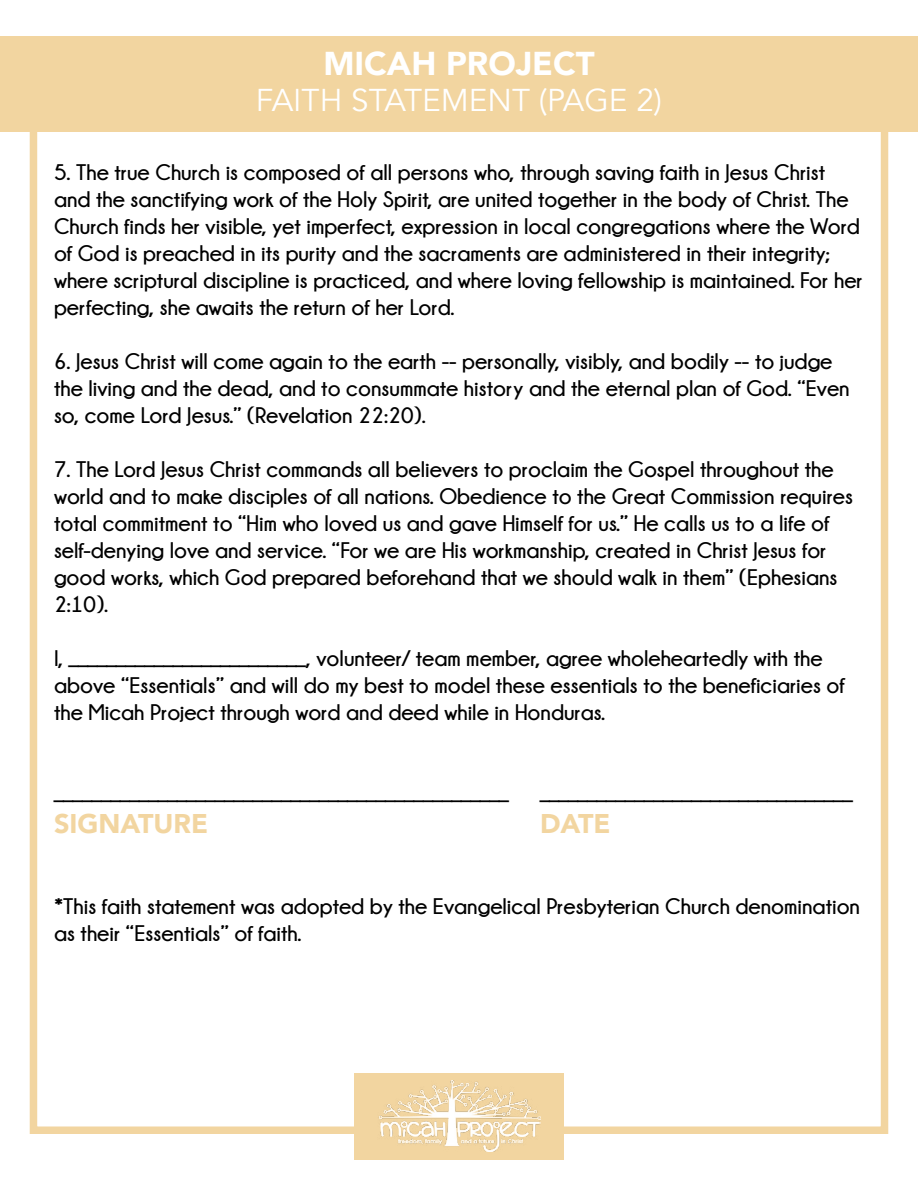
<style>
.page{position:relative;width:918px;height:1188px;background:#fff}
.page>*{position:absolute;margin:0;border:0;box-sizing:border-box;transform-origin:0 0}
.t1{font:900 33px "Avenir";color:#fff}
.t2{font:31.5px "Avenir";color:#fff}
.t3{font:900 27px "Avenir";color:#f2d5a0}
.t4{font:700 22.5px/27px "Champagne&Limousines";color:#000}
</style>
<div class="page">
<div style="left:30px;top:74px;width:858px;height:1060px;border:8px solid #f2d5a0"></div>
<div style="left:0;top:37px;width:918px;height:95px;background:#f2d5a0"></div>
<div style="left:354px;top:1074px;width:210px;height:86px;background:#f2d5a0"></div>
<img style="left:378px;top:1080px;width:163px;height:71px">
<h1 class="t1" style="left:323px;top:35px;width:273px">MICAH PROJECT</h1>
<h2 class="t2" style="left:256px;top:81px;width:408px">FAITH STATEMENT (PAGE 2)</h2>
<p class="t4" style="left:54px;top:158px;width:810px">5. The true Church is composed of all persons who, through saving faith in Jesus Christ and the sanctifying work of the Holy Spirit, are united together in the body of Christ. The Church finds her visible, yet imperfect, expression in local congregations where the Word of God is preached in its purity and the sacraments are administered in their integrity; where scriptural discipline is practiced, and where loving fellowship is maintained. For her perfecting, she awaits the return of her Lord.</p>
<p class="t4" style="left:54px;top:347px;width:797px">6. Jesus Christ will come again to the earth -- personally, visibly, and bodily -- to judge the living and the dead, and to consummate history and the eternal plan of God. “Even so, come Lord Jesus.” (Revelation 22:20).</p>
<p class="t4" style="left:54px;top:455px;width:801px">7. The Lord Jesus Christ commands all believers to proclaim the Gospel throughout the world and to make disciples of all nations. Obedience to the Great Commission requires total commitment to “Him who loved us and gave Himself for us.” He calls us to a life of self-denying love and service. “For we are His workmanship, created in Christ Jesus for good works, which God prepared beforehand that we should walk in them” (Ephesians 2:10).</p>
<p class="t4" style="left:54px;top:644px;width:792px">I, _________________________, volunteer/ team member, agree wholeheartedly with the above “Essentials” and will do my best to model these essentials to the beneficiaries of the Micah Project through word and deed while in Honduras.</p>
<p class="t4" style="left:54px;top:779px;width:456px">________________________________________________</p>
<p class="t4" style="left:540px;top:779px;width:314px">_________________________________</p>
<p class="t3" style="left:54px;top:801px;width:156px">SIGNATURE</p>
<p class="t3" style="left:540px;top:801px;width:72px">DATE</p>
<p class="t4" style="left:54px;top:893px;width:808px">*This faith statement was adopted by the Evangelical Presbyterian Church denomination as their “Essentials” of faith.</p>
</div>
